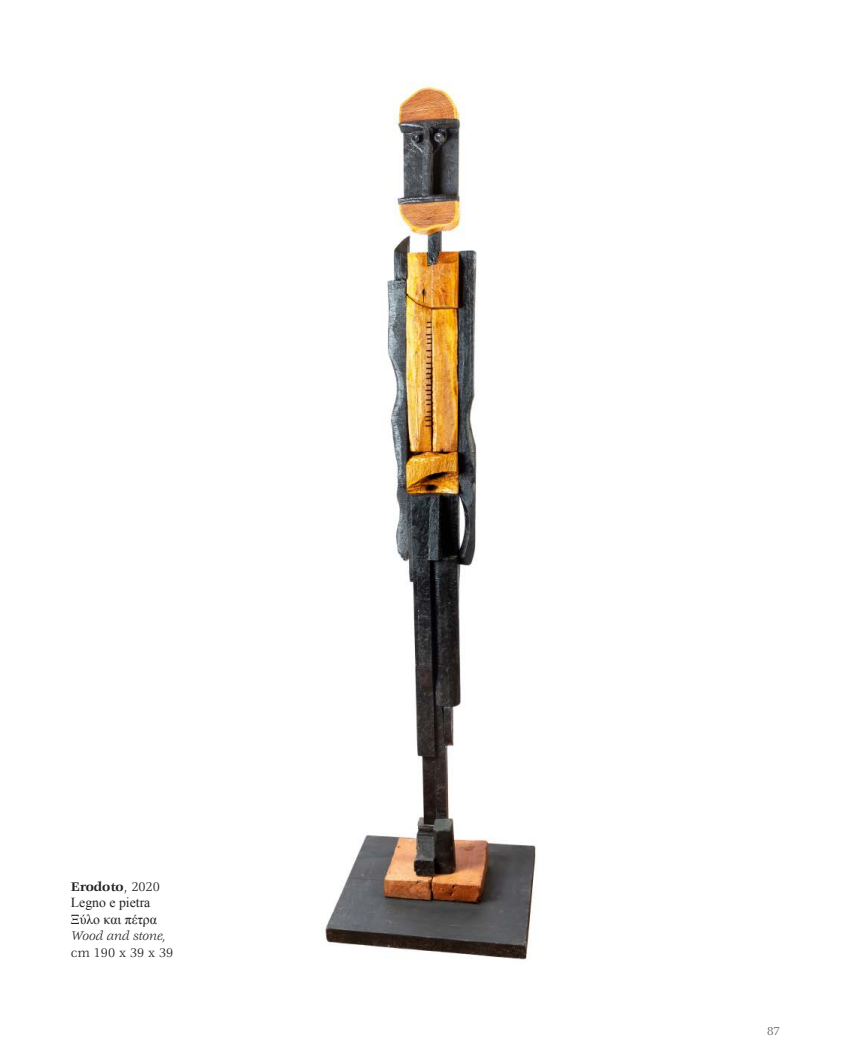
<style>
.page{position:relative;width:851px;height:1063px;background:#fff}
.page>*{position:absolute;margin:0;border:0;box-sizing:border-box;transform-origin:0 0}
.t1{font:13.75px/16.5px "Times New Roman";color:#231f20}
.t2{font:italic 13.75px "Veljovic Std";color:#231f20}
.t3{font:700 13.75px "Veljovic Std";color:#231f20}
.t4{font:13.75px "Veljovic Std";color:#231f20}
.t5{font:12.5px "Veljovic Std";color:#57585a}
.s1{font-weight:400}
</style>
<div class="page">
<img style="left:322px;top:82px;width:214px;height:878px">
<p class="t3" style="left:71px;top:879px;width:90px">Erodoto<span class="s1">, 2020</span></p>
<p class="t1" style="left:71px;top:894px;width:88px">Legno e pietra<br>Ξύλο και πέτρα</p>
<p class="t2" style="left:71px;top:929px;width:97px">Wood and stone,</p>
<p class="t4" style="left:71px;top:945px;width:104px">cm 190 x 39 x 39</p>
<p class="t5" style="left:767px;top:1024px;width:14px">87</p>
</div>
